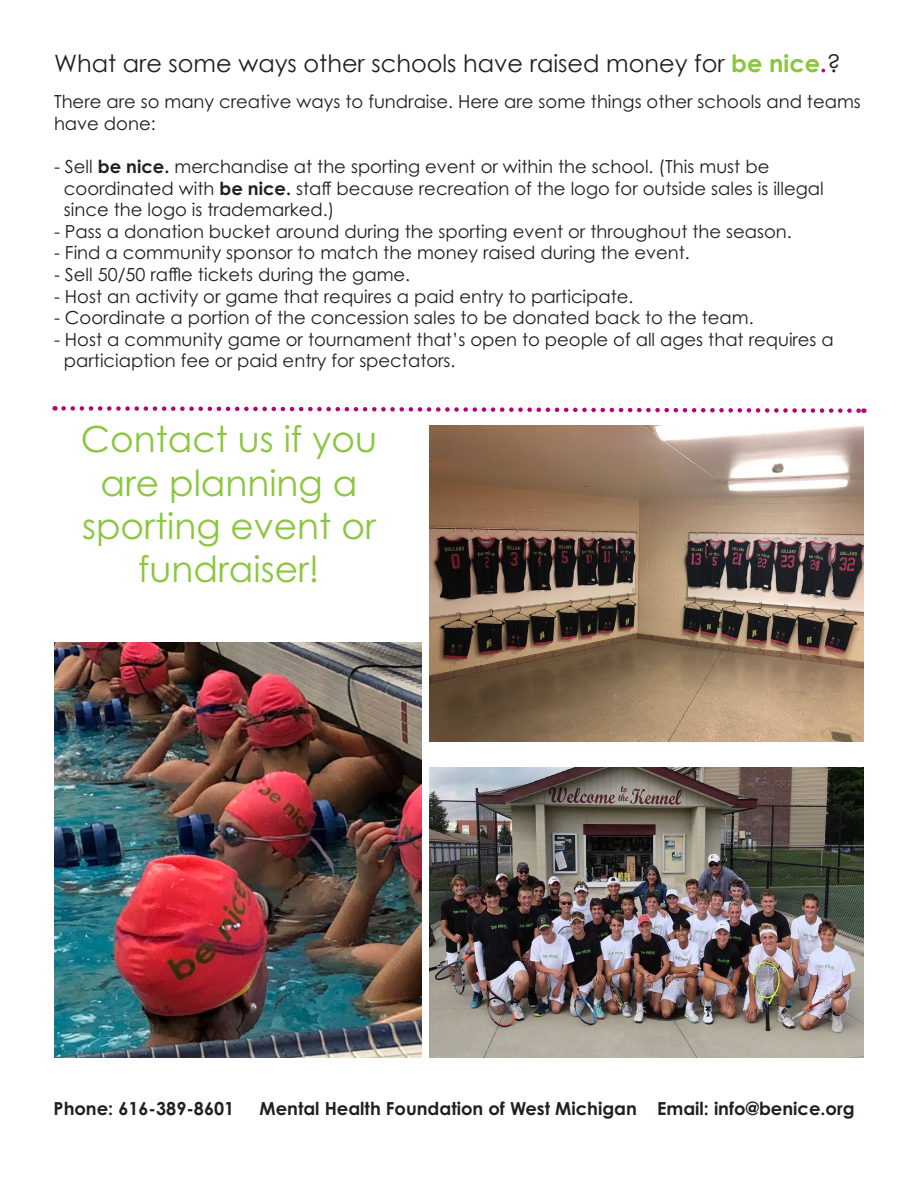
<style>
.page{position:relative;width:918px;height:1188px;background:#fff}
.page>*{position:absolute;margin:0;border:0;box-sizing:border-box;transform-origin:0 0}
.t1{font:36px/43.2px "Century Gothic Pro";color:#8bc63e;text-align:center}
.t2{font:24px "Century Gothic";color:#231f20}
.t3{font:18px/21.6px "Century Gothic Pro";color:#231f20}
.t4{font:700 18px "Century Gothic Pro";color:#231f20}
.s1{font-weight:700;color:#8bc63e}
.s2{font-weight:700;color:#bb016f}
.s3{font-weight:700}
</style>
<div class="page">
<img style="left:54px;top:643px;width:367px;height:415px">
<img style="left:429px;top:426px;width:435px;height:315px">
<img style="left:429px;top:768px;width:435px;height:290px">
<svg style="left:55px;top:406px;width:809px;height:7px"></svg>
<p class="t2" style="left:54px;top:47px;width:788px">What are some ways other schools have raised money for <span class="s1">be nice</span><span class="s2">.</span>?</p>
<p class="t3" style="left:54px;top:91px;width:808px">There are so many creative ways to fundraise. Here are some things other schools and teams have done:</p>
<p class="t3" style="left:54px;top:156px;width:717px">- Sell <span class="s3">be nice.</span> merchandise at the sporting event or within the school. (This must be</p>
<p class="t3" style="left:64px;top:177px;width:761px">coordinated with <span class="s3">be nice.</span> staff because recreation of the logo for outside sales is illegal</p>
<p class="t3" style="left:64px;top:199px;width:272px">since the logo is trademarked.)</p>
<p class="t3" style="left:54px;top:220px;width:739px">- Pass a donation bucket around during the sporting event or throughout the season.</p>
<p class="t3" style="left:54px;top:242px;width:637px">- Find a community sponsor to match the money raised during the event.</p>
<p class="t3" style="left:54px;top:264px;width:358px">- Sell 50/50 raffle tickets during the game.</p>
<p class="t3" style="left:54px;top:285px;width:581px">- Host an activity or game that requires a paid entry to participate.</p>
<p class="t3" style="left:54px;top:307px;width:701px">- Coordinate a portion of the concession sales to be donated back to the team.</p>
<p class="t3" style="left:54px;top:328px;width:781px">- Host a community game or tournament that’s open to people of all ages that requires a</p>
<p class="t3" style="left:64px;top:350px;width:393px">particiaption fee or paid entry for spectators.</p>
<p class="t1" style="left:81px;top:417px;width:298px">Contact us if you are planning a sporting event or fundraiser!</p>
<p class="t4" style="left:54px;top:1097px;width:182px">Phone: 616-389-8601</p>
<p class="t4" style="left:260px;top:1097px;width:597px">Mental Health Foundation of West Michigan Email: info@benice.org</p>
</div>
